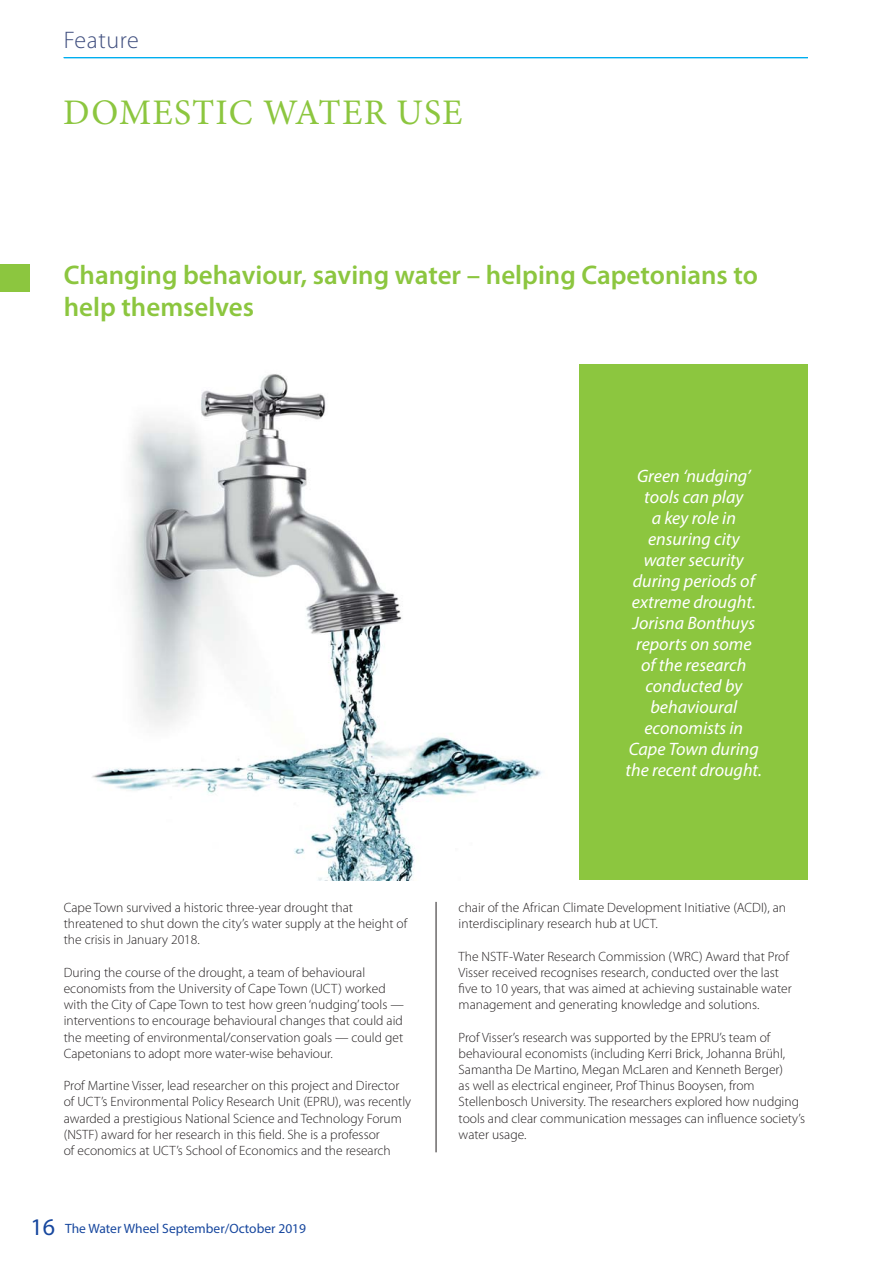
<style>
.page{position:relative;width:893px;height:1263px;background:#fff}
.page>*{position:absolute;margin:0;border:0;box-sizing:border-box;transform-origin:0 0}
.t1{font:36px "Minion Pro";letter-spacing:.035em;color:#8cc63f}
.t2{font:600 27px/32.4px "Myriad Pro";color:#8cc63f}
.t3{font:300 24px "Myriad Pro";letter-spacing:.025em;color:#415080}
.t4{font:italic 18px/21px "Myriad Pro";color:#fff;text-align:center}
.t5{font:300 13.5px/16.2px "Myriad Pro";color:#231f20}
.t6{font:13.5px "Myriad Pro";color:#17479e}
.s1{font-size:24px}
</style>
<div class="page">
<hr style="left:64px;top:57px;width:744px;height:1px;background:#00aeef">
<hr style="left:436px;top:902px;width:1px;height:250px;background:#231f20">
<div style="left:580px;top:364px;width:228px;height:516px;background:#8cc63f"></div>
<div style="left:0;top:264px;width:29px;height:28px;background:#8cc63f"></div>
<img style="left:92px;top:374px;width:450px;height:506px">
<h3 class="t3" style="left:64px;top:31px;width:77px">Feature</h3>
<h1 class="t1" style="left:63px;top:91px;width:401px">DOMESTIC WATER USE</h1>
<h2 class="t2" style="left:64px;top:261px;width:696px">Changing behaviour, saving water – helping Capetonians to help themselves</h2>
<h3 class="t4" style="left:626px;top:467px;width:138px">Green ‘nudging’ tools can play<br>a key role in ensuring city water security during periods of extreme drought.<br>Jorisna Bonthuys reports on some<br>of the research conducted by behavioural economists in<br>Cape Town during the recent drought.</h3>
<p class="t5" style="left:64px;top:901px;width:345px">Cape Town survived a historic three-year drought that threatened to shut down the city’s water supply at the height of the crisis in January 2018.</p>
<p class="t5" style="left:64px;top:965px;width:342px">During the course of the drought, a team of behavioural economists from the University of Cape Town (UCT) worked with the City of Cape Town to test how green ‘nudging’ tools — interventions to encourage behavioural changes that could aid the meeting of environmental/conservation goals — could get Capetonians to adopt more water-wise behaviour.</p>
<p class="t5" style="left:64px;top:1079px;width:349px">Prof Martine Visser, lead researcher on this project and Director of UCT’s Environmental Policy Research Unit (EPRU), was recently awarded a prestigious National Science and Technology Forum (NSTF) award for her research in this field. She is a professor<br>of economics at UCT’s School of Economics and the research</p>
<p class="t6" style="left:30px;top:1223px;width:277px"><span class="s1">16</span> The Water Wheel September/October 2019</p>
<p class="t5" style="left:459px;top:901px;width:329px">chair of the African Climate Development Initiative (ACDI), an interdisciplinary research hub at UCT.</p>
<p class="t5" style="left:459px;top:949px;width:335px">The NSTF-Water Research Commission (WRC) Award that Prof Visser received recognises research, conducted over the last five to 10 years, that was aimed at achieving sustainable water management and generating knowledge and solutions.</p>
<p class="t5" style="left:459px;top:1030px;width:348px">Prof Visser’s research was supported by the EPRU’s team of behavioural economists (including Kerri Brick, Johanna Brühl, Samantha De Martino, Megan McLaren and Kenneth Berger)<br>as well as electrical engineer, Prof Thinus Booysen, from Stellenbosch University. The researchers explored how nudging tools and clear communication messages can influence society’s water usage.</p>
</div>
